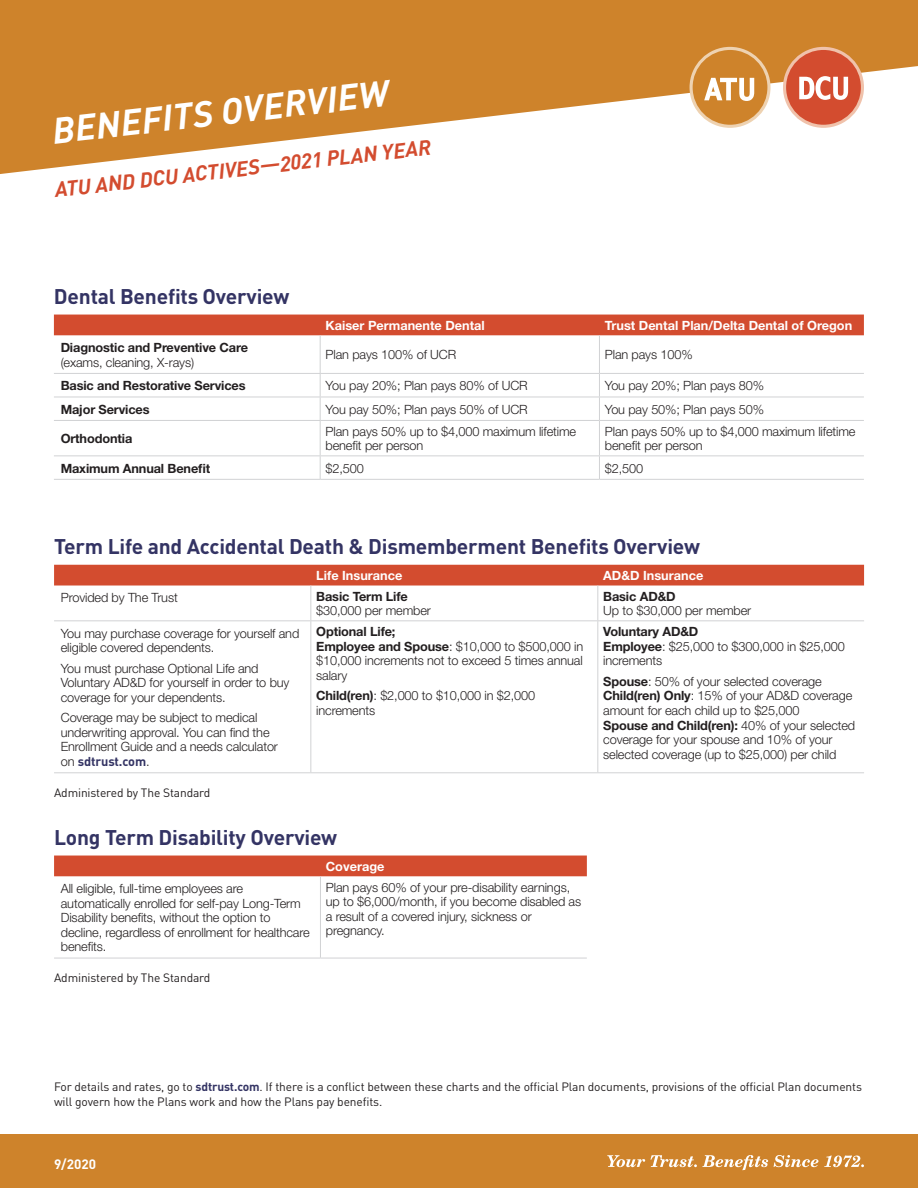
<style>
.page{position:relative;width:918px;height:1188px;background:#fff}
.page>*{position:absolute;margin:0;border:0;box-sizing:border-box;transform-origin:0 0}
.t1{font:italic 700 36px "DINOT";color:#fff}
.subhead_3{font:700 21px "DINOT";letter-spacing:-.01em;color:#343464}
.t2{font:italic 700 21px "DINOT";color:#d34c2f}
.t3{font:700 13.5px "DINOT";color:#fff}
.Table_Text{font:300 12.75px/14.5px "Helvetica Neue";letter-spacing:-.01em;color:#231f20}
.Table_Text-2{font:700 12.75px/14.5px "Helvetica Neue";letter-spacing:-.01em;color:#231f20}
.Table_Text_Bold_Reve{font:700 12.75px "Helvetica Neue";color:#fff}
.text_8_5_10_note{font:12px/15px "DINOT";letter-spacing:-.01em;color:#231f20}
.s1{font-weight:300}
.s2{font-weight:700}
.s3{font-family:"DINOT";font-weight:700;color:#343464}
.s4{font-weight:700;color:#343464}
</style>
<div class="page">
<svg style="left:0;top:0;width:918px;height:174px;fill:#ce832b"></svg>
<div style="left:0;top:1134px;width:918px;height:54px;background:#ce832b"></div>
<svg style="left:607px;top:1155px;width:257px;height:15px"></svg>
<svg style="left:783px;top:47px;width:81px;height:81px"></svg>
<div style="left:786px;top:50px;width:75px;height:75px;background:#d34c2f;border-radius:50%"></div>
<svg style="left:799px;top:76px;width:49px;height:24px"></svg>
<svg style="left:690px;top:47px;width:81px;height:81px"></svg>
<div style="left:693px;top:50px;width:74px;height:75px;background:#ce832b;border-radius:50%"></div>
<svg style="left:704px;top:78px;width:50px;height:23px"></svg>
<div style="left:54px;top:315px;width:810px;height:20px;background:#d34c2f"></div>
<hr style="left:54px;top:373px;width:266px;height:1px;background:#d1d2d4">
<hr style="left:320px;top:373px;width:279px;height:1px;background:#d1d2d4">
<hr style="left:599px;top:373px;width:265px;height:1px;background:#d1d2d4">
<hr style="left:54px;top:397px;width:266px;height:1px;background:#d1d2d4">
<hr style="left:320px;top:397px;width:279px;height:1px;background:#d1d2d4">
<hr style="left:599px;top:397px;width:265px;height:1px;background:#d1d2d4">
<hr style="left:54px;top:420px;width:266px;height:1px;background:#d1d2d4">
<hr style="left:320px;top:420px;width:279px;height:1px;background:#d1d2d4">
<hr style="left:599px;top:420px;width:265px;height:1px;background:#d1d2d4">
<hr style="left:54px;top:455px;width:266px;height:1px;background:#d1d2d4">
<hr style="left:320px;top:455px;width:279px;height:1px;background:#d1d2d4">
<hr style="left:599px;top:455px;width:265px;height:1px;background:#d1d2d4">
<hr style="left:54px;top:479px;width:266px;height:1px;background:#d1d2d4">
<hr style="left:320px;top:335px;width:1px;height:38px;background:#d1d2d4">
<svg style="left:320px;top:374px;width:1px;height:46px"></svg>
<hr style="left:320px;top:421px;width:1px;height:34px;background:#d1d2d4">
<svg style="left:320px;top:456px;width:1px;height:23px"></svg>
<hr style="left:320px;top:479px;width:279px;height:1px;background:#d1d2d4">
<hr style="left:599px;top:335px;width:1px;height:38px;background:#d1d2d4">
<svg style="left:599px;top:374px;width:1px;height:46px"></svg>
<hr style="left:599px;top:421px;width:1px;height:34px;background:#d1d2d4">
<svg style="left:599px;top:456px;width:1px;height:23px"></svg>
<hr style="left:599px;top:479px;width:265px;height:1px;background:#d1d2d4">
<div style="left:54px;top:856px;width:533px;height:20px;background:#d34c2f"></div>
<hr style="left:54px;top:958px;width:266px;height:1px;background:#d1d2d4">
<hr style="left:320px;top:876px;width:1px;height:82px;background:#d1d2d4">
<hr style="left:320px;top:958px;width:267px;height:1px;background:#d1d2d4">
<div style="left:54px;top:565px;width:810px;height:21px;background:#d34c2f"></div>
<hr style="left:54px;top:620px;width:257px;height:1px;background:#d1d2d4">
<hr style="left:311px;top:620px;width:287px;height:1px;background:#d1d2d4">
<hr style="left:598px;top:620px;width:266px;height:1px;background:#d1d2d4">
<hr style="left:54px;top:772px;width:257px;height:1px;background:#d1d2d4">
<hr style="left:310px;top:586px;width:1px;height:34px;background:#d1d2d4">
<hr style="left:310px;top:621px;width:1px;height:151px;background:#d1d2d4">
<hr style="left:311px;top:772px;width:287px;height:1px;background:#d1d2d4">
<hr style="left:597px;top:586px;width:1px;height:34px;background:#d1d2d4">
<hr style="left:597px;top:621px;width:1px;height:151px;background:#d1d2d4">
<hr style="left:598px;top:772px;width:266px;height:1px;background:#d1d2d4">
<h1 class="t1" style="left:50px;top:109px;width:340px;rotate:-7deg">BENEFITS OVERVIEW</h1>
<h2 class="t2" style="left:53px;top:175px;width:380px;rotate:-6deg">ATU AND DCU ACTIVES—2021 PLAN YEAR</h2>
<p class="subhead_3" style="left:54px;top:283px;width:237px">Dental Benefits Overview</p>
<p class="Table_Text_Bold_Reve" style="left:326px;top:317px;width:161px">Kaiser Permanente Dental</p>
<p class="Table_Text_Bold_Reve" style="left:605px;top:317px;width:249px">Trust Dental Plan/Delta Dental of Oregon</p>
<p class="Table_Text-2" style="left:61px;top:340px;width:189px">Diagnostic and Preventive Care <span class="s1">(exams, cleaning, X-rays)</span></p>
<p class="Table_Text" style="left:326px;top:347px;width:132px">Plan pays 100% of UCR</p>
<p class="Table_Text" style="left:605px;top:347px;width:89px">Plan pays 100%</p>
<p class="Table_Text-2" style="left:61px;top:378px;width:186px">Basic and Restorative Services</p>
<p class="Table_Text" style="left:326px;top:378px;width:204px">You pay 20%; Plan pays 80% of UCR</p>
<p class="Table_Text" style="left:605px;top:378px;width:161px">You pay 20%; Plan pays 80%</p>
<p class="Table_Text-2" style="left:61px;top:402px;width:91px">Major Services</p>
<p class="Table_Text" style="left:326px;top:402px;width:204px">You pay 50%; Plan pays 50% of UCR</p>
<p class="Table_Text" style="left:605px;top:402px;width:161px">You pay 50%; Plan pays 50%</p>
<p class="Table_Text-2" style="left:61px;top:431px;width:73px">Orthodontia</p>
<p class="Table_Text" style="left:326px;top:424px;width:252px">Plan pays 50% up to $4,000 maximum lifetime benefit per person</p>
<p class="Table_Text" style="left:605px;top:424px;width:252px">Plan pays 50% up to $4,000 maximum lifetime benefit per person</p>
<p class="Table_Text-2" style="left:61px;top:460px;width:151px">Maximum Annual Benefit</p>
<p class="Table_Text" style="left:326px;top:461px;width:40px">$2,500</p>
<p class="Table_Text" style="left:605px;top:461px;width:40px">$2,500</p>
<p class="subhead_3" style="left:54px;top:533px;width:647px">Term Life and Accidental Death &amp; Dismemberment Benefits Overview</p>
<p class="Table_Text_Bold_Reve" style="left:316px;top:568px;width:88px">Life Insurance</p>
<p class="Table_Text_Bold_Reve" style="left:603px;top:568px;width:102px">AD&amp;D Insurance</p>
<p class="Table_Text" style="left:61px;top:590px;width:118px">Provided by The Trust</p>
<p class="Table_Text" style="left:316px;top:589px;width:116px"><span class="s2">Basic Term Life </span>$30,000 per member</p>
<p class="Table_Text" style="left:603px;top:589px;width:150px"><span class="s2">Basic AD&amp;D<br></span>Up to $30,000 per member</p>
<p class="Table_Text" style="left:61px;top:626px;width:240px">You may purchase coverage for yourself and eligible covered dependents.</p>
<p class="Table_Text" style="left:61px;top:661px;width:230px">You must purchase Optional Life and<br>Voluntary AD&amp;D for yourself in order to buy coverage for your dependents.</p>
<p class="Table_Text" style="left:61px;top:710px;width:219px">Coverage may be subject to medical underwriting approval. You can find the<br>Enrollment Guide and a needs calculator on <span class="s3">sdtrust.com</span>.</p>
<p class="Table_Text" style="left:316px;top:624px;width:268px"><span class="s2">Optional Life;<br>Employee and Spouse</span>: $10,000 to $500,000 in $10,000 increments not to exceed 5 times annual salary</p>
<p class="Table_Text" style="left:316px;top:688px;width:221px"><span class="s2">Child(ren)</span>: $2,000 to $10,000 in $2,000 increments</p>
<p class="Table_Text" style="left:603px;top:624px;width:243px"><span class="s2">Voluntary AD&amp;D<br>Employee</span>: $25,000 to $300,000 in $25,000 increments</p>
<p class="Table_Text" style="left:603px;top:674px;width:254px"><span class="s2">Spouse</span>: 50% of your selected coverage <span class="s2">Child(ren) Only</span>: 15% of your AD&amp;D coverage amount for each child up to $25,000<br><span class="s2">Spouse and Child(ren):</span> 40% of your selected coverage for your spouse and 10% of your selected coverage (up to $25,000) per child</p>
<p class="text_8_5_10_note" style="left:54px;top:785px;width:158px">Administered by The Standard</p>
<p class="subhead_3" style="left:54px;top:824px;width:285px">Long Term Disability Overview</p>
<p class="Table_Text_Bold_Reve" style="left:326px;top:858px;width:60px">Coverage</p>
<p class="Table_Text" style="left:61px;top:881px;width:250px">All eligible, full-time employees are automatically enrolled for self-pay Long-Term Disability benefits, without the option to decline, regardless of enrollment for healthcare benefits.</p>
<p class="Table_Text" style="left:326px;top:880px;width:257px">Plan pays 60% of your pre-disability earnings, up to $6,000/month, if you become disabled as a result of a covered injury, sickness or pregnancy.</p>
<p class="text_8_5_10_note" style="left:54px;top:970px;width:158px">Administered by The Standard</p>
<p class="text_8_5_10_note" style="left:54px;top:1079px;width:809px">For details and rates, go to <span class="s4">sdtrust.com</span>. If there is a conflict between these charts and the official Plan documents, provisions of the official Plan documents will govern how the Plans work and how the Plans pay benefits.</p>
<p class="t3" style="left:54px;top:1155px;width:44px">9/2020</p>
</div>
